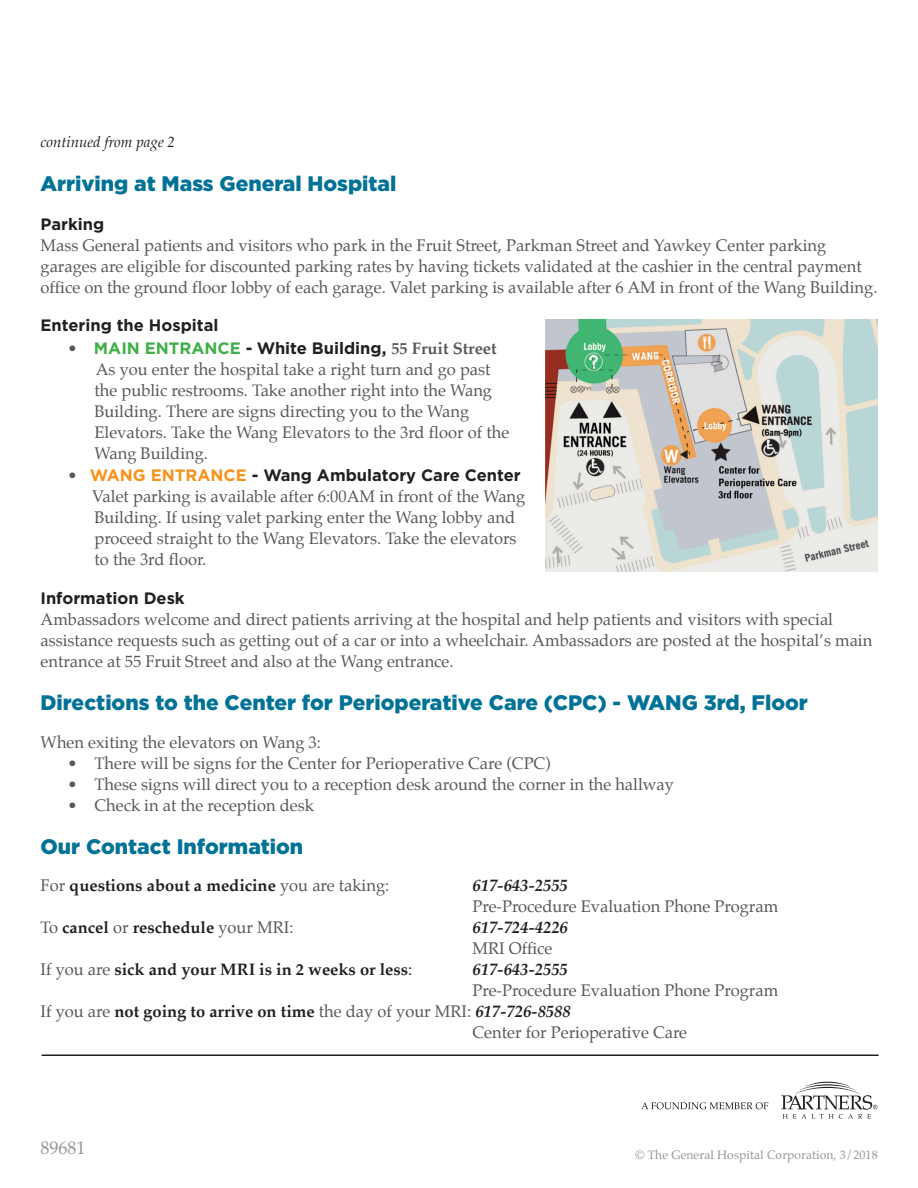
<style>
.page{position:relative;width:918px;height:1188px;background:#fff}
.page>*{position:absolute;margin:0;border:0;box-sizing:border-box;transform-origin:0 0}
.t1{font:900 21px "Gotham";color:#007297}
.t2{font:18px "Palatino";color:#939598}
.t3{font:16.5px/21px "Palatino";color:#57585a}
.t4{font:700 16.5px "Gotham";color:#231f20}
.t5{font:700 16.5px "Palatino";color:#231f20}
.t6{font:italic 700 16.5px "Palatino";color:#231f20}
.heading_1{font:italic 15px "Palatino";color:#231f20}
.t7{font:12px "Palatino";letter-spacing:.01em;color:#939598}
.s1{font-family:"Palatino";font-weight:400;color:#57585a}
.s2{color:#40ae49}
.s3{font-family:"Palatino";color:#57585a}
.s4{color:#f7931d}
.s5{font-weight:400;color:#57585a}
.s6{font-weight:400}
.s7{font-weight:700;color:#231f20}
.s8{font-weight:700;font-style:italic;color:#231f20}
</style>
<div class="page">
<hr style="left:42px;top:1054px;width:837px;height:2px;background:#231f20">
<svg style="left:781px;top:1082px;width:97px;height:37px"></svg>
<svg style="left:641px;top:1102px;width:127px;height:7px"></svg>
<img style="left:546px;top:319px;width:332px;height:252px">
<p class="heading_1" style="left:40px;top:130px;width:136px">continued from page 2</p>
<p class="t1" style="left:40px;top:171px;width:358px">Arriving at Mass General Hospital</p>
<p class="t4" style="left:40px;top:213px;width:65px">Parking</p>
<p class="t3" style="left:40px;top:234px;width:838px">Mass General patients and visitors who park in the Fruit Street, Parkman Street and Yawkey Center parking garages are eligible for discounted parking rates by having tickets validated at the cashier in the central payment office on the ground floor lobby of each garage. Valet parking is available after 6 AM in front of the Wang Building.</p>
<p class="t4" style="left:40px;top:314px;width:179px">Entering the Hospital</p>
<p class="t4" style="left:68px;top:337px;width:431px"><span class="s1">•</span> <span class="s2">MAIN ENTRANCE</span> - White Building, <span class="s3">55 Fruit Street</span></p>
<p class="t3" style="left:94px;top:359px;width:416px">As you enter the hospital take a right turn and go past the public restrooms. Take another right into the Wang Building. There are signs directing you to the Wang Elevators. Take the Wang Elevators to the 3rd floor of the Wang Building.</p>
<p class="t4" style="left:68px;top:464px;width:455px"><span class="s1">•</span> <span class="s4">WANG ENTRANCE</span> - Wang Ambulatory Care Center</p>
<p class="t3" style="left:92px;top:486px;width:435px">Valet parking is available after 6:00AM in front of the Wang Building. If using valet parking enter the Wang lobby and proceed straight to the Wang Elevators. Take the elevators to the 3rd floor.</p>
<p class="t4" style="left:40px;top:587px;width:146px">Information Desk</p>
<p class="t3" style="left:40px;top:609px;width:833px">Ambassadors welcome and direct patients arriving at the hospital and help patients and visitors with special assistance requests such as getting out of a car or into a wheelchair. Ambassadors are posted at the hospital’s main entrance at 55 Fruit Street and also at the Wang entrance.</p>
<p class="t1" style="left:40px;top:691px;width:769px">Directions to the Center for Perioperative Care (CPC) - WANG 3rd, Floor</p>
<p class="t3" style="left:40px;top:731px;width:282px">When exiting the elevators on Wang 3:</p>
<p class="t3" style="left:68px;top:752px;width:485px">• There will be signs for the Center for Perioperative Care (CPC)</p>
<p class="t3" style="left:68px;top:773px;width:608px">• These signs will direct you to a reception desk around the corner in the hallway</p>
<p class="t3" style="left:68px;top:794px;width:248px">• Check in at the reception desk</p>
<p class="t1" style="left:40px;top:835px;width:264px">Our Contact Information</p>
<p class="t5" style="left:40px;top:872px;width:350px"><span class="s5">For</span> questions about a medicine <span class="s5">you are taking:</span></p>
<p class="t6" style="left:472px;top:873px;width:97px">617-643-2555</p>
<p class="t3" style="left:473px;top:896px;width:307px">Pre-Procedure Evaluation Phone Program</p>
<p class="t5" style="left:40px;top:914px;width:254px"><span class="s5">To</span> cancel <span class="s5">or</span> reschedule <span class="s5">your MRI:</span></p>
<p class="t6" style="left:472px;top:915px;width:97px">617-724-4226</p>
<p class="t3" style="left:473px;top:938px;width:82px">MRI Office</p>
<p class="t5" style="left:40px;top:956px;width:373px"><span class="s5">If you are</span> sick and your MRI is in 2 weeks or less<span class="s6">:</span></p>
<p class="t6" style="left:472px;top:957px;width:97px">617-643-2555</p>
<p class="t3" style="left:473px;top:980px;width:307px">Pre-Procedure Evaluation Phone Program</p>
<p class="t3" style="left:40px;top:1001px;width:532px">If you are <span class="s7">not going to arrive on time</span> the day of your MRI: <span class="s8">617-726-8588</span></p>
<p class="t3" style="left:473px;top:1022px;width:216px">Center for Perioperative Care</p>
<p class="t2" style="left:40px;top:1133px;width:46px">89681</p>
<p class="t7" style="left:636px;top:1145px;width:244px">© The General Hospital Corporation, 3/2018</p>
</div>
